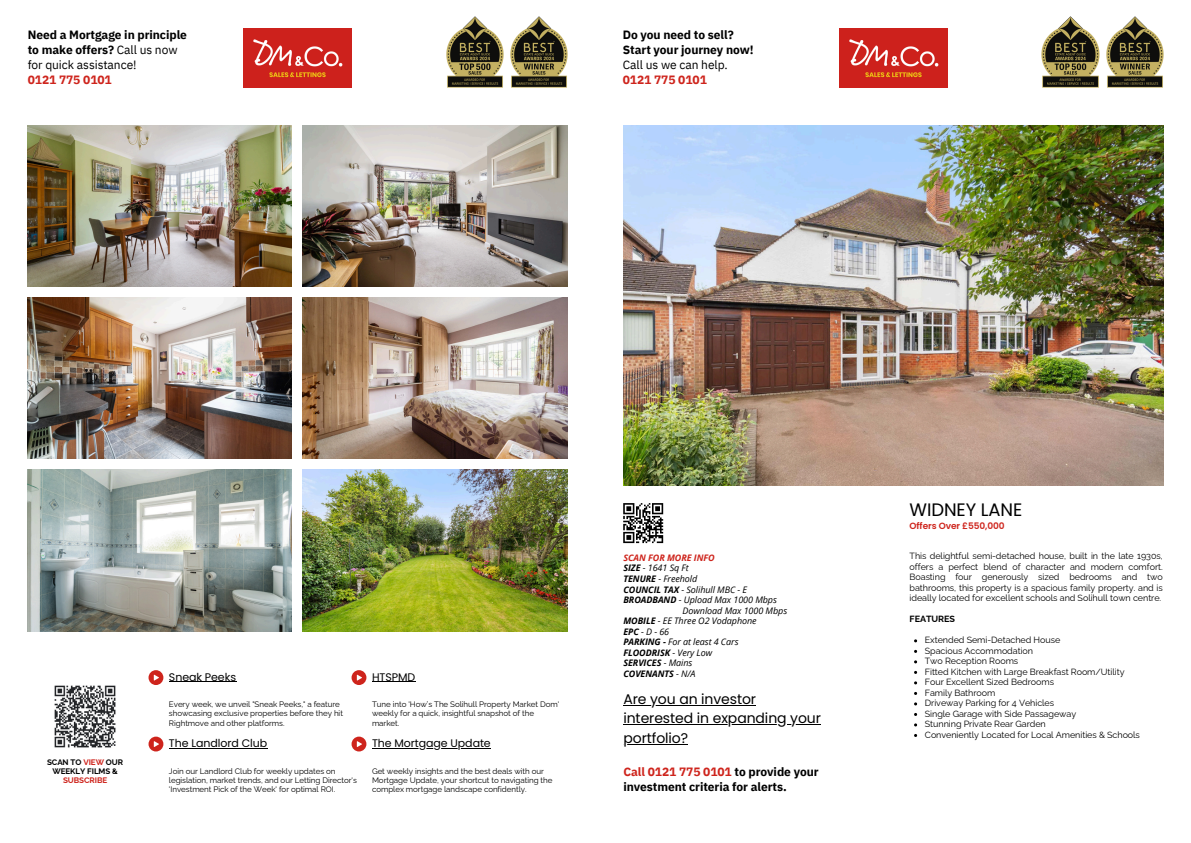
<style>
.page{position:relative;width:1191px;height:843px;background:#fff}
.page>*{position:absolute;margin:0;border:0;box-sizing:border-box;transform-origin:0 0}
.t1{font:18px "Poppins";letter-spacing:-.005em;color:#000}
.t2{font:14px "Poppins";letter-spacing:-.005em;color:#000}
.t3{font:700 12px/15px "IBM Plex Sans";letter-spacing:-.005em;color:#000}
.t4{font:11px "Poppins";letter-spacing:-.005em;color:#000}
.t5{font:9px/10.5px "Raleway";letter-spacing:-.005em;color:#000;text-align:justify}
.t6{font:italic 9px "Open Sans";letter-spacing:-.005em;color:#000}
.t7{font:italic 700 9px "Open Sans";letter-spacing:-.005em;color:#000}
.t8{font:600 9px "Poppins";letter-spacing:-.005em;color:#ce241c}
.t9{font:italic 700 9px "Open Sans";letter-spacing:-.005em;color:#ce241c}
.t10{font:700 9px "Raleway";letter-spacing:-.005em;color:#000}
.t11{font:8px/9.3px "Raleway";letter-spacing:-.005em;color:#000}
.t12{font:700 8px/9.3px "Raleway";letter-spacing:-.005em;color:#000;text-align:center}
.s1{font-weight:400}
.s2{color:#ce241c}
.s3{font-weight:700}
</style>
<div class="page">
<img style="left:28px;top:125px;width:264px;height:161px">
<img style="left:28px;top:297px;width:264px;height:162px">
<img style="left:28px;top:470px;width:264px;height:161px">
<img style="left:303px;top:125px;width:264px;height:161px">
<img style="left:303px;top:297px;width:264px;height:162px">
<img style="left:303px;top:470px;width:264px;height:161px">
<img style="left:243px;top:28px;width:108px;height:59px">
<svg style="left:148px;top:670px;width:15px;height:14px"></svg>
<svg style="left:351px;top:670px;width:15px;height:14px"></svg>
<svg style="left:148px;top:736px;width:15px;height:15px"></svg>
<svg style="left:351px;top:736px;width:15px;height:15px"></svg>
<img style="left:446px;top:16px;width:58px;height:72px">
<img style="left:510px;top:16px;width:58px;height:72px">
<img style="left:623px;top:125px;width:539px;height:360px">
<img style="left:839px;top:28px;width:108px;height:59px">
<img style="left:1041px;top:16px;width:59px;height:72px">
<img style="left:1106px;top:16px;width:58px;height:72px">
<hr style="left:372px;top:681px;width:43px;height:1px;background:#000">
<hr style="left:372px;top:747px;width:118px;height:1px;background:#000">
<hr style="left:169px;top:681px;width:67px;height:1px;background:#000">
<hr style="left:169px;top:747px;width:98px;height:1px;background:#000">
<img style="left:54px;top:685px;width:62px;height:63px">
<hr style="left:623px;top:704px;width:133px;height:1px;background:#000">
<hr style="left:623px;top:724px;width:197px;height:1px;background:#000">
<hr style="left:623px;top:743px;width:65px;height:1px;background:#000">
<svg style="left:623px;top:503px;width:40px;height:40px"></svg>
<p class="t3" style="left:28px;top:27px;width:161px">Need a Mortgage in principle to make offers? <span class="s1">Call us now for quick assistance!<br></span><span class="s2">0121 775 0101</span></p>
<h5 class="t3" style="left:622px;top:27px;width:132px">Do you need to sell?<br>Start your journey now!<br><span class="s1">Call us we can help.<br></span><span class="s2">0121 775 0101</span></h5>
<h5 class="t4" style="left:169px;top:668px;width:69px">Sneak Peeks</h5>
<p class="t4" style="left:372px;top:668px;width:45px">HTSPMD</p>
<p class="t9" style="left:623px;top:551px;width:93px">SCAN FOR MORE INFO</p>
<p class="t6" style="left:623px;top:561px;width:67px"><span class="s3">SIZE</span> - 1641 Sq Ft</p>
<p class="t6" style="left:623px;top:572px;width:75px"><span class="s3">TENURE</span> - Freehold</p>
<p class="t6" style="left:623px;top:582px;width:125px"><span class="s3">COUNCIL TAX</span> - Solihull MBC - E</p>
<p class="t6" style="left:623px;top:593px;width:155px"><span class="s3">BROADBAND</span> - Upload Max 1000 Mbps</p>
<p class="t6" style="left:682px;top:603px;width:106px">Download Max 1000 Mbps</p>
<p class="t6" style="left:623px;top:614px;width:135px"><span class="s3">MOBILE</span> - EE Three O2 Vodaphone</p>
<p class="t6" style="left:623px;top:624px;width:47px"><span class="s3">EPC</span>-D-66</p>
<p class="t6" style="left:623px;top:635px;width:117px"><span class="s3">PARKING -</span> For at least 4 Cars</p>
<p class="t7" style="left:623px;top:645px;width:90px">FLOODRISK <span class="s1">- Very Low</span></p>
<p class="t7" style="left:623px;top:656px;width:70px">SERVICES <span class="s1">- Mains</span></p>
<p class="t7" style="left:623px;top:666px;width:74px">COVENANTS <span class="s1">- N/A</span></p>
<h5 class="t11" style="left:169px;top:699px;width:175px">Every week, we unveil "Sneak Peeks," a feature showcasing exclusive properties before they hit<br>Rightmove and other platforms.</h5>
<p class="t4" style="left:169px;top:735px;width:100px">The Landlord Club</p>
<p class="t12" style="left:47px;top:757px;width:78px">SCAN TO <span class="s2">VIEW</span> OUR<br>WEEKLY FILMS &amp;<br><span class="s2">SUBSCRIBE</span></p>
<h3 class="t11" style="left:169px;top:765px;width:189px">Join our Landlord Club for weekly updates on legislation, market trends, and our Letting Director's 'Investment Pick of the Week' for optimal ROI.</h3>
<p class="t11" style="left:372px;top:699px;width:189px">Tune into 'How’s The Solihull Property Market Dom' weekly for a quick, insightful snapshot of the market.</p>
<p class="t4" style="left:372px;top:735px;width:120px">The Mortgage Update</p>
<p class="t11" style="left:372px;top:765px;width:182px">Get weekly insights and the best deals with our<br>Mortgage Update, your shortcut to navigating the complex mortgage landscape confidently.</p>
<h5 class="t2" style="left:623px;top:689px;width:134px">Are you an investor</h5>
<p class="t2" style="left:623px;top:708px;width:199px">interested in expanding your</p>
<p class="t2" style="left:623px;top:728px;width:66px">portfolio?</p>
<p class="t3" style="left:623px;top:763px;width:197px"><span class="s2">Call 0121 775 0101</span> to provide your investment criteria for alerts.</p>
<p class="t1" style="left:909px;top:497px;width:114px">WIDNEY LANE</p>
<h2 class="t5" style="left:909px;top:550px;width:255px">This delightful semi-detached house, built in the late 1930s, offers a perfect blend of character and modern comfort.<br>Boasting four generously sized bedrooms and two bathrooms, this property is a spacious family property. and is ideally located for excellent schools and Solihull town centre.</h2>
<h4 class="t10" style="left:909px;top:613px;width:47px">FEATURES</h4>
<h1 class="t5" style="left:924px;top:634px;width:137px">Extended Semi-Detached House</h1>
<p class="t5" style="left:924px;top:645px;width:110px">Spacious Accommodation</p>
<p class="t5" style="left:924px;top:655px;width:95px">Two Reception Rooms</p>
<h6 class="t5" style="left:924px;top:666px;width:201px">Fitted Kitchen with Large Breakfast Room/Utility</h6>
<p class="t5" style="left:924px;top:676px;width:131px">Four Excellent Sized Bedrooms</p>
<p class="t5" style="left:924px;top:687px;width:72px">Family Bathroom</p>
<p class="t5" style="left:924px;top:697px;width:131px">Driveway Parking for 4 Vehicles</p>
<p class="t5" style="left:924px;top:708px;width:153px">Single Garage with Side Passageway</p>
<p class="t5" style="left:924px;top:718px;width:122px">Stunning Private Rear Garden</p>
<p class="t5" style="left:924px;top:729px;width:216px">Conveniently Located for Local Amenities &amp; Schools</p>
<p class="t8" style="left:909px;top:519px;width:97px">Offers Over £550,000</p>
</div>
